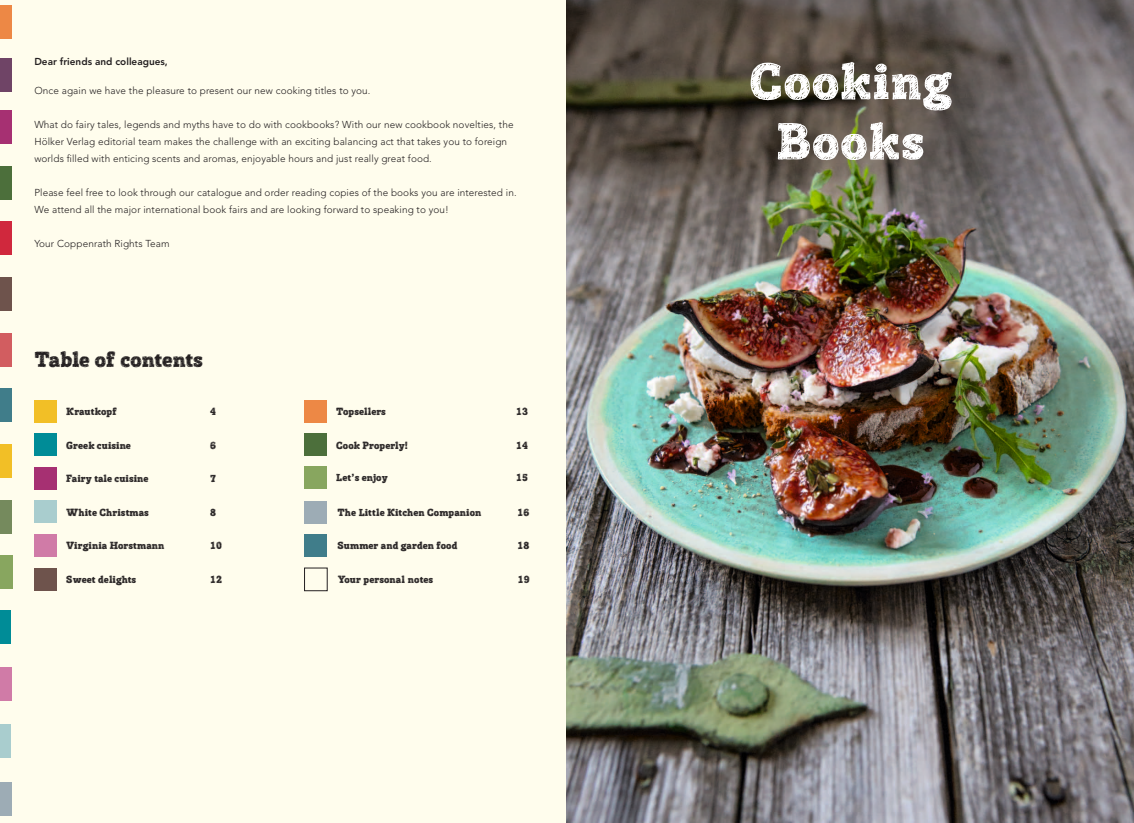
<style>
.page{position:relative;width:1134px;height:823px;background:#fff}
.page>*{position:absolute;margin:0;border:0;box-sizing:border-box;transform-origin:0 0}
.t1{font:50px/60px "Posterizer KG Sketch";letter-spacing:.025em;color:#fff;text-align:center}
.t2{font:21px "Posterizer KG Sketch";letter-spacing:-.01em;color:#231f20}
.t3{font:300 10px/17px "Avenir LT Std";letter-spacing:.01em;color:#231f20}
.t4{font:10px "Posterizer KG Sketch";letter-spacing:.01em;color:#231f20}
.t5{font:800 10px "Avenir LT Std";color:#231f20}
</style>
<div class="page">
<div style="left:0;top:0;width:1134px;height:822px;background:#fffded"></div>
<div style="left:0;top:58px;width:12px;height:33px;background:#6f4466"></div>
<div style="left:0;top:5px;width:12px;height:34px;background:#ed8845"></div>
<div style="left:0;top:110px;width:12px;height:34px;background:#a63072"></div>
<div style="left:0;top:666px;width:12px;height:34px;background:#d07ba7"></div>
<div style="left:0;top:165px;width:12px;height:34px;background:#4c6f3b"></div>
<div style="left:0;top:221px;width:12px;height:34px;background:#d0283d"></div>
<div style="left:0;top:277px;width:12px;height:34px;background:#6e534c"></div>
<div style="left:0;top:332px;width:12px;height:34px;background:#d25d60"></div>
<div style="left:0;top:388px;width:12px;height:34px;background:#407d8a"></div>
<div style="left:0;top:443px;width:12px;height:34px;background:#f2bf26"></div>
<div style="left:0;top:499px;width:12px;height:34px;background:#758a5d"></div>
<div style="left:0;top:554px;width:13px;height:34px;background:#88a65f"></div>
<div style="left:0;top:781px;width:11px;height:34px;background:#9dacb5"></div>
<div style="left:0;top:609px;width:11px;height:34px;background:#008c97"></div>
<div style="left:0;top:723px;width:11px;height:34px;background:#a9cdce"></div>
<img style="left:567px;top:0;width:567px;height:822px">
<div style="left:34px;top:399px;width:23px;height:23px;background:#f2bf26"></div>
<div style="left:34px;top:466px;width:23px;height:23px;background:#a63072"></div>
<div style="left:34px;top:432px;width:23px;height:23px;background:#008c97"></div>
<div style="left:34px;top:500px;width:23px;height:23px;background:#a9cdce"></div>
<div style="left:34px;top:534px;width:23px;height:22px;background:#d07ba7"></div>
<div style="left:34px;top:567px;width:23px;height:23px;background:#6e534c"></div>
<div style="left:304px;top:399px;width:23px;height:23px;background:#ed8845"></div>
<div style="left:304px;top:433px;width:23px;height:23px;background:#4c6f3b"></div>
<div style="left:304px;top:466px;width:23px;height:22px;background:#88a65f"></div>
<div style="left:304px;top:500px;width:23px;height:23px;background:#9dacb5"></div>
<div style="left:304px;top:534px;width:23px;height:22px;background:#407d8a"></div>
<p class="t5" style="left:34px;top:56px;width:135px">Dear friends and colleagues,</p>
<p class="t3" style="left:34px;top:82px;width:338px">Once again we have the pleasure to present our new cooking titles to you.</p>
<p class="t3" style="left:34px;top:116px;width:481px">What do fairy tales, legends and myths have to do with cookbooks? With our new cookbook novelties, the<br>Hölker Verlag editorial team makes the challenge with an exciting balancing act that takes you to foreign worlds filled with enticing scents and aromas, enjoyable hours and just really great food.</p>
<p class="t3" style="left:34px;top:184px;width:484px">Please feel free to look through our catalogue and order reading copies of the books you are interested in.<br>We attend all the major international book fairs and are looking forward to speaking to you!</p>
<p class="t3" style="left:34px;top:235px;width:137px">Your Coppenrath Rights Team</p>
<h2 class="t2" style="left:34px;top:345px;width:170px">Table of contents</h2>
<p class="t4" style="left:66px;top:405px;width:52px">Krautkopf</p>
<p class="t4" style="left:210px;top:405px;width:7px">4</p>
<p class="t4" style="left:66px;top:438px;width:66px">Greek cuisine</p>
<p class="t4" style="left:210px;top:438px;width:7px">6</p>
<p class="t4" style="left:66px;top:472px;width:84px">Fairy tale cuisine</p>
<p class="t4" style="left:210px;top:472px;width:7px">7</p>
<p class="t4" style="left:66px;top:505px;width:84px">White Christmas</p>
<p class="t4" style="left:210px;top:505px;width:7px">8</p>
<p class="t4" style="left:66px;top:539px;width:100px">Virginia Horstmann</p>
<p class="t4" style="left:210px;top:539px;width:13px">10</p>
<p class="t4" style="left:66px;top:572px;width:72px">Sweet delights</p>
<p class="t4" style="left:210px;top:572px;width:13px">12</p>
<p class="t4" style="left:336px;top:405px;width:51px">Topsellers</p>
<p class="t4" style="left:516px;top:405px;width:13px">13</p>
<p class="t4" style="left:336px;top:438px;width:73px">Cook Properly!</p>
<p class="t4" style="left:516px;top:438px;width:13px">14</p>
<p class="t4" style="left:336px;top:471px;width:53px">Let’s enjoy</p>
<p class="t4" style="left:516px;top:471px;width:13px">15</p>
<p class="t4" style="left:338px;top:505px;width:145px">The Little Kitchen Companion</p>
<p class="t4" style="left:518px;top:505px;width:13px">16</p>
<p class="t4" style="left:338px;top:539px;width:121px">Summer and garden food</p>
<p class="t4" style="left:518px;top:539px;width:13px">18</p>
<p class="t4" style="left:338px;top:572px;width:97px">Your personal notes</p>
<p class="t4" style="left:518px;top:572px;width:13px">19</p>
<h1 class="t1" style="left:749px;top:52px;width:204px">Cooking<br>Books</h1>
</div>
